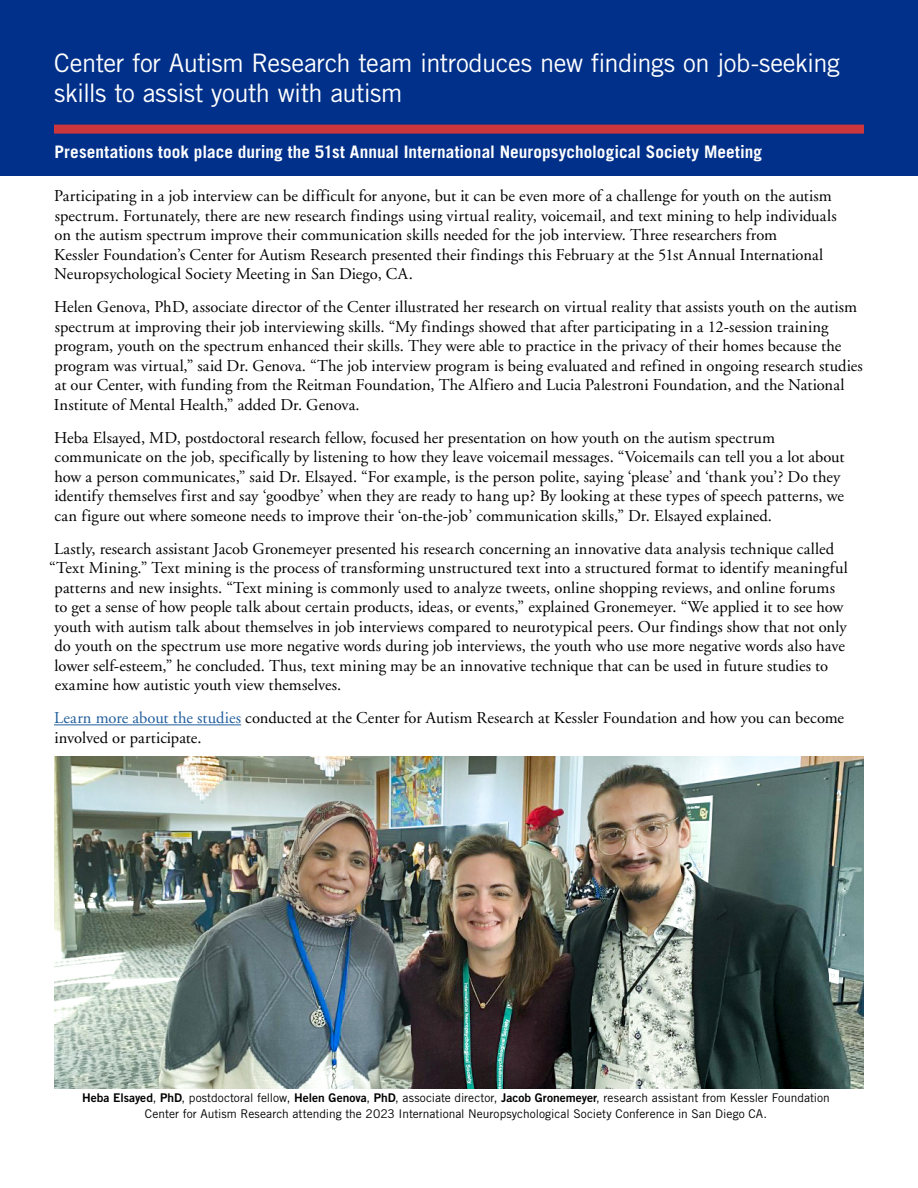
<style>
.page{position:relative;width:918px;height:1188px;background:#fff}
.page>*{position:absolute;margin:0;border:0;box-sizing:border-box;transform-origin:0 0}
.article_header{font:25.5px/30px "Trade Gothic";letter-spacing:-.02em;color:#fff}
.article_subhead{font:700 17.25px "Trade Gothic LT Std";color:#fff}
.article_body{font:16.5px/19.5px "Adobe Garamond";letter-spacing:.005em;color:#000}
.sidebar_-_body{font:12px/16.5px "Trade Gothic";color:#000;text-align:center}
.s1{color:#215e9e}
.s2{font-family:"Trade Gothic Bold Two"}
</style>
<div class="page">
<div style="left:0;top:0;width:918px;height:176px;background:#003089"></div>
<div style="left:54px;top:125px;width:810px;height:9px;background:#cc363d"></div>
<hr style="left:54px;top:724px;width:187px;height:1px;background:#215e9e">
<img style="left:54px;top:757px;width:810px;height:332px">
<p class="article_header" style="left:54px;top:48px;width:787px">Center for Autism Research team introduces new findings on job-seeking skills to assist youth with autism</p>
<p class="article_subhead" style="left:55px;top:141px;width:709px">Presentations took place during the 51st Annual International Neuropsychological Society Meeting</p>
<p class="article_body" style="left:54px;top:187px;width:784px">Participating in a job interview can be difficult for anyone, but it can be even more of a challenge for youth on the autism spectrum. Fortunately, there are new research findings using virtual reality, voicemail, and text mining to help individuals on the autism spectrum improve their communication skills needed for the job interview. Three researchers from<br>Kessler Foundation’s Center for Autism Research presented their findings this February at the 51st Annual International Neuropsychological Society Meeting in San Diego, CA.</p>
<p class="article_body" style="left:54px;top:298px;width:811px">Helen Genova, PhD, associate director of the Center illustrated her research on virtual reality that assists youth on the autism spectrum at improving their job interviewing skills. “My findings showed that after participating in a 12-session training program, youth on the spectrum enhanced their skills. They were able to practice in the privacy of their homes because the program was virtual,” said Dr. Genova. “The job interview program is being evaluated and refined in ongoing research studies at our Center, with funding from the Reitman Foundation, The Alfiero and Lucia Palestroni Foundation, and the National Institute of Mental Health,” added Dr. Genova.</p>
<p class="article_body" style="left:54px;top:428px;width:792px">Heba Elsayed, MD, postdoctoral research fellow, focused her presentation on how youth on the autism spectrum communicate on the job, specifically by listening to how they leave voicemail messages. “Voicemails can tell you a lot about how a person communicates,” said Dr. Elsayed. “For example, is the person polite, saying ‘please’ and ‘thank you’? Do they identify themselves first and say ‘goodbye’ when they are ready to hang up? By looking at these types of speech patterns, we can figure out where someone needs to improve their ‘on-the-job’ communication skills,” Dr. Elsayed explained.</p>
<p class="article_body" style="left:54px;top:539px;width:782px">Lastly, research assistant Jacob Gronemeyer presented his research concerning an innovative data analysis technique called</p>
<p class="article_body" style="left:49px;top:559px;width:800px">“Text Mining.” Text mining is the process of transforming unstructured text into a structured format to identify meaningful</p>
<p class="article_body" style="left:55px;top:578px;width:782px">patterns and new insights. “Text mining is commonly used to analyze tweets, online shopping reviews, and online forums</p>
<p class="article_body" style="left:54px;top:598px;width:790px">to get a sense of how people talk about certain products, ideas, or events,” explained Gronemeyer. “We applied it to see how</p>
<p class="article_body" style="left:54px;top:617px;width:794px">youth with autism talk about themselves in job interviews compared to neurotypical peers. Our findings show that not only</p>
<p class="article_body" style="left:55px;top:637px;width:792px">do youth on the spectrum use more negative words during job interviews, the youth who use more negative words also have</p>
<p class="article_body" style="left:55px;top:656px;width:775px">lower self-esteem,” he concluded. Thus, text mining may be an innovative technique that can be used in future studies to</p>
<p class="article_body" style="left:55px;top:676px;width:288px">examine how autistic youth view themselves.</p>
<p class="article_body" style="left:54px;top:709px;width:792px"><span class="s1">Learn more about the studies</span> conducted at the Center for Autism Research at Kessler Foundation and how you can become involved or participate.</p>
<p class="sidebar_-_body" style="left:82px;top:1089px;width:749px"><span class="s2">Heba Elsayed</span>, <span class="s2">PhD</span>, postdoctoral fellow, <span class="s2">Helen Genova</span>, <span class="s2">PhD</span>, associate director, <span class="s2">Jacob Gronemeyer</span>, research assistant from Kessler Foundation<br>Center for Autism Research attending the 2023 International Neuropsychological Society Conference in San Diego CA.</p>
</div>
